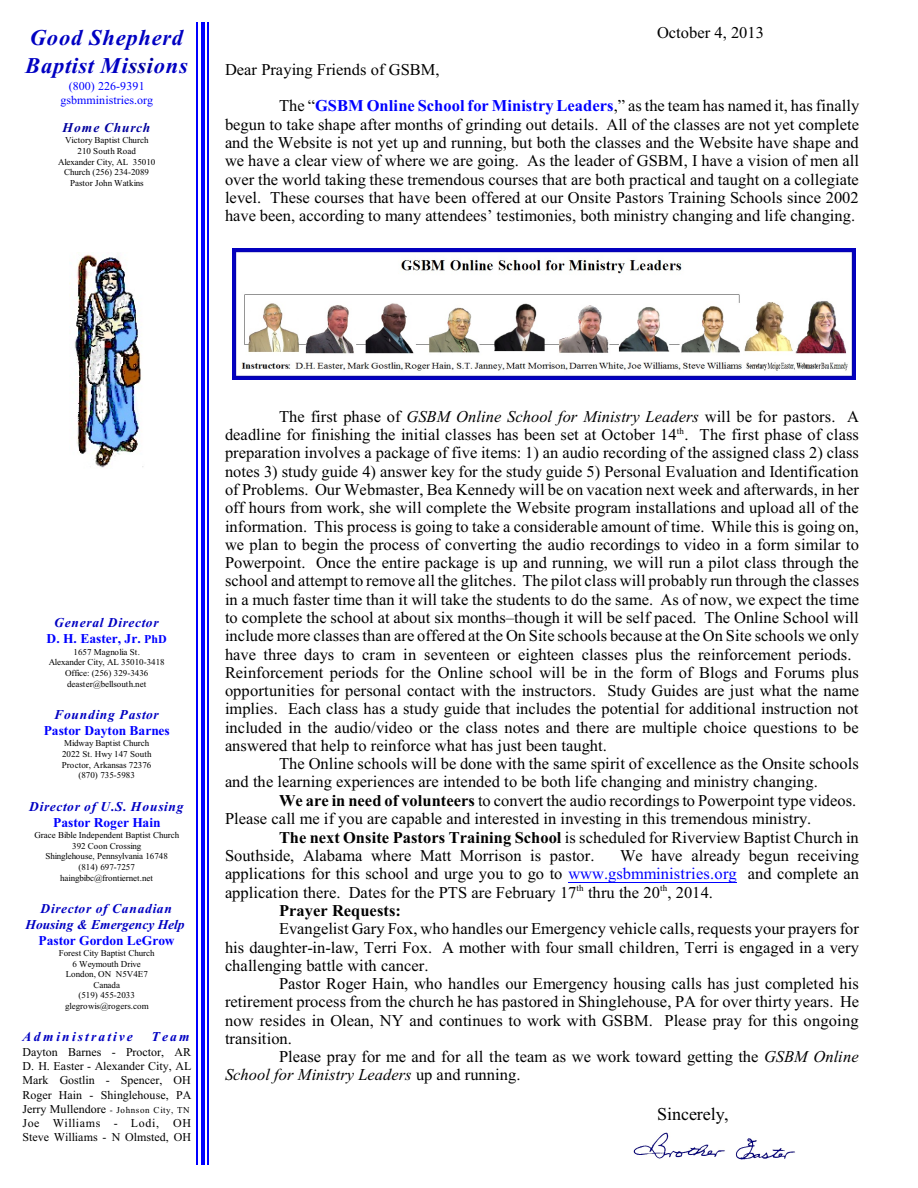
<style>
.page{position:relative;width:918px;height:1188px;background:#fff}
.page>*{position:absolute;margin:0;border:0;box-sizing:border-box;transform-origin:0 0}
.t1{font:italic 700 22.5px/27.9px "Times New Roman";letter-spacing:.035em;color:#0000c2}
.t2{font:18px "Times New Roman";color:#000}
.t3{font:16.5px/18.3px "Times New Roman";color:#000}
.t4{font:700 16.5px "Times New Roman";color:#000}
.t5{font:italic 700 13.5px/16.2px "Times New Roman";letter-spacing:.055em;color:#0000c2;text-align:center}
.t6{font:700 13.5px "Times New Roman";color:#00f}
.t7{font:italic 700 13.5px/16px "Times New Roman";letter-spacing:.01em;color:#0000c2;text-align:center}
.t8{font:italic 700 13.5px "Times New Roman";letter-spacing:.16em;color:#0000c2}
.t9{font:italic 700 13.5px "Times New Roman";letter-spacing:.06em;color:#00009e}
.t10{font:12px/14.2px "Times New Roman";color:#000}
.t11{font:12px/14.2px "Times New Roman";color:#00f;text-align:center}
.t12{font:9px/10.6px "Times New Roman";color:#000;text-align:center}
.s1{color:#00009e}
.s2{font-weight:700;color:#00f}
.s3{font-style:normal;color:#00f}
.s4{font-style:normal;font-size:12px;color:#00f}
.s5{font-size:9px}
.s6{font-style:italic}
.s7{font-weight:700}
.s8{color:#00f}
</style>
<div class="page">
<img style="left:69px;top:254px;width:75px;height:214px">
<hr style="left:568px;top:882px;width:169px;height:1px;background:#00f">
<hr style="left:197px;top:22px;width:1px;height:1143px;background:#00f">
<hr style="left:201px;top:22px;width:3px;height:1143px;background:#00f">
<hr style="left:207px;top:22px;width:2px;height:1143px;background:#00f">
<img style="left:232px;top:249px;width:623px;height:130px">
<img style="left:634px;top:1133px;width:161px;height:26px">
<h1 class="t1" style="left:25px;top:26px;width:164px">Good Shepherd<br>Baptist Mi<span class="s1">ssi</span>ons</h1>
<p class="t11" style="left:60px;top:80px;width:94px">(800) 226-9391 gsbmministries.org</p>
<p class="t9" style="left:62px;top:122px;width:89px">Home Church</p>
<p class="t12" style="left:58px;top:136px;width:99px">Victory Baptist Church<br>210 South Road<br>Alexander City, AL 35010<br>Church (256) 234-2089<br>Pastor John Watkins</p>
<p class="t3" style="left:657px;top:25px;width:109px">October 4, 2013</p>
<p class="t3" style="left:225px;top:61px;width:216px">Dear Praying Friends of GSBM,</p>
<p class="t3" style="left:225px;top:98px;width:636px;text-align:justify;text-indent:54px">The “<span class="s2">GSBM Online School for Ministry Leaders</span>,” as the team has named it, has finally begun to take shape after months of grinding out details. All of the classes are not yet complete and the Website is not yet up and running, but both the classes and the Website have shape and we have a clear view of where we are going. As the leader of GSBM, I have a vision of men all over the world taking these tremendous courses that are both practical and taught on a collegiate level. These courses that have been offered at our Onsite Pastors Training Schools since 2002 have been, according to many attendees’ testimonies, both ministry changing and life changing.</p>
<p class="t5" style="left:47px;top:616px;width:122px">General Director<br><span class="s3">D. H. Easter, Jr.</span> <span class="s4">PhD</span></p>
<p class="t12" style="left:49px;top:647px;width:117px">1657 Magnolia St.<br>Alexander City, AL 35010-3418<br>Office: (256) 329-3436 deaster@bellsouth.net</p>
<p class="t5" style="left:54px;top:708px;width:106px">Founding Pastor</p>
<p class="t6" style="left:44px;top:726px;width:128px">Pastor Dayton Barnes</p>
<p class="t12" style="left:62px;top:739px;width:91px">Midway Baptist Church<br>2022 St. Hwy 147 South<br>Proctor, Arkansas 72376 (870) 735-5983</p>
<p class="t5" style="left:29px;top:799px;width:156px">Director of U.S. Housing</p>
<p class="t6" style="left:53px;top:818px;width:109px">Pastor Roger Hain</p>
<p class="t12" style="left:34px;top:831px;width:146px">Grace Bible Independent Baptist Church<br>392 Coon Crossing<br>Shinglehouse, Pennsylvania 16748<br>(814) 697-7257 haingbibc@frontiernet.net</p>
<p class="t7" style="left:26px;top:902px;width:161px">Director of Canadian<br>Housing &amp; Emergency Help</p>
<p class="t6" style="left:39px;top:936px;width:138px">Pastor Gordon LeGrow</p>
<p class="t12" style="left:59px;top:949px;width:98px">Forest City Baptist Church<br>6 Weymouth Drive<br>London, ON N5V4E7<br>Canada<br>(519) 455-2033 glegrowis@rogers.com</p>
<p class="t8" style="left:22px;top:1032px;width:112px">Administrative</p>
<p class="t5" style="left:152px;top:1030px;width:40px">Team</p>
<p class="t10" style="left:22px;top:1046px;width:170px">Dayton Barnes - Proctor, AR<br>D. H. Easter - Alexander City, AL<br>Mark Gostlin - Spencer, OH<br>Roger Hain - Shinglehouse, PA<br>Jerry Mullendore <span class="s5">- Johnson City, TN<br></span>Joe Williams - Lodi, OH<br>Steve Williams - N Olmsted, OH</p>
<p class="t3" style="left:225px;top:409px;width:635px;text-align:right">The first phase of <span class="s6">GSBM Online School for Ministry Leaders</span> will be for pastors. A deadline for finishing the initial classes has been set at October 14 . The first phase of class</p>
<p class="t12" style="left:677px;top:426px;width:9px">th</p>
<p class="t3" style="left:225px;top:445px;width:636px">preparation involves a package of five items: 1) an audio recording of the assigned class 2) class notes 3) study guide 4) answer key for the study guide 5) Personal Evaluation and Identification of Problems. Our Webmaster, Bea Kennedy will be on vacation next week and afterwards, in her off hours from work, she will complete the Website program installations and upload all of the information. This process is going to take a considerable amount of time. While this is going on, we plan to begin the process of converting the audio recordings to video in a form similar to Powerpoint. Once the entire package is up and running, we will run a pilot class through the school and attempt to remove all the glitches. The pilot class will probably run through the classes in a much faster time than it will take the students to do the same. As of now, we expect the time to complete the school at about six months–though it will be self paced. The Online School will include more classes than are offered at the On Site schools because at the On Site schools we only have three days to cram in seventeen or eighteen classes plus the reinforcement periods.<br>Reinforcement periods for the Online school will be in the form of Blogs and Forums plus opportunities for personal contact with the instructors. Study Guides are just what the name implies. Each class has a study guide that includes the potential for additional instruction not included in the audio/video or the class notes and there are multiple choice questions to be answered that help to reinforce what has just been taught.</p>
<p class="t3" style="left:225px;top:756px;width:635px;text-indent:54px">The Online schools will be done with the same spirit of excellence as the Onsite schools and the learning experiences are intended to be both life changing and ministry changing.</p>
<p class="t3" style="left:225px;top:793px;width:633px;text-indent:54px"><span class="s7">We are in need of volunteers</span> to convert the audio recordings to Powerpoint type videos.<br>Please call me if you are capable and interested in investing in this tremendous ministry.</p>
<p class="t3" style="left:225px;top:830px;width:635px;text-indent:54px"><span class="s7">The next Onsite Pastors Training School</span> is scheduled for Riverview Baptist Church in<br>Southside, Alabama where Matt Morrison is pastor.</p>
<p class="t3" style="left:225px;top:848px;width:636px;text-align:justify;text-indent:395px">We have already begun receiving applications for this school and urge you to go to <span class="s8">www.gsbmministries.org</span> and complete an application there. Dates for the PTS are February 17 thru the 20 , 2014.</p>
<p class="t12" style="left:576px;top:884px;width:9px">th</p>
<p class="t12" style="left:660px;top:884px;width:9px">th</p>
<p class="t4" style="left:279px;top:905px;width:123px">Prayer Requests:</p>
<p class="t3" style="left:225px;top:921px;width:635px;text-align:justify;text-indent:54px">Evangelist Gary Fox, who handles our Emergency vehicle calls, requests your prayers for his daughter-in-law, Terri Fox. A mother with four small children, Terri is engaged in a very challenging battle with cancer.</p>
<p class="t3" style="left:225px;top:976px;width:636px;text-align:justify;text-indent:54px">Pastor Roger Hain, who handles our Emergency housing calls has just completed his retirement process from the church he has pastored in Shinglehouse, PA for over thirty years. He now resides in Olean, NY and continues to work with GSBM. Please pray for this ongoing transition.</p>
<p class="t3" style="left:225px;top:1049px;width:635px;text-indent:54px">Please pray for me and for all the team as we work toward getting the <span class="s6">GSBM Online<br>School for Ministry Leaders</span> up and running.</p>
<p class="t2" style="left:657px;top:1108px;width:73px">Sincerely,</p>
</div>
